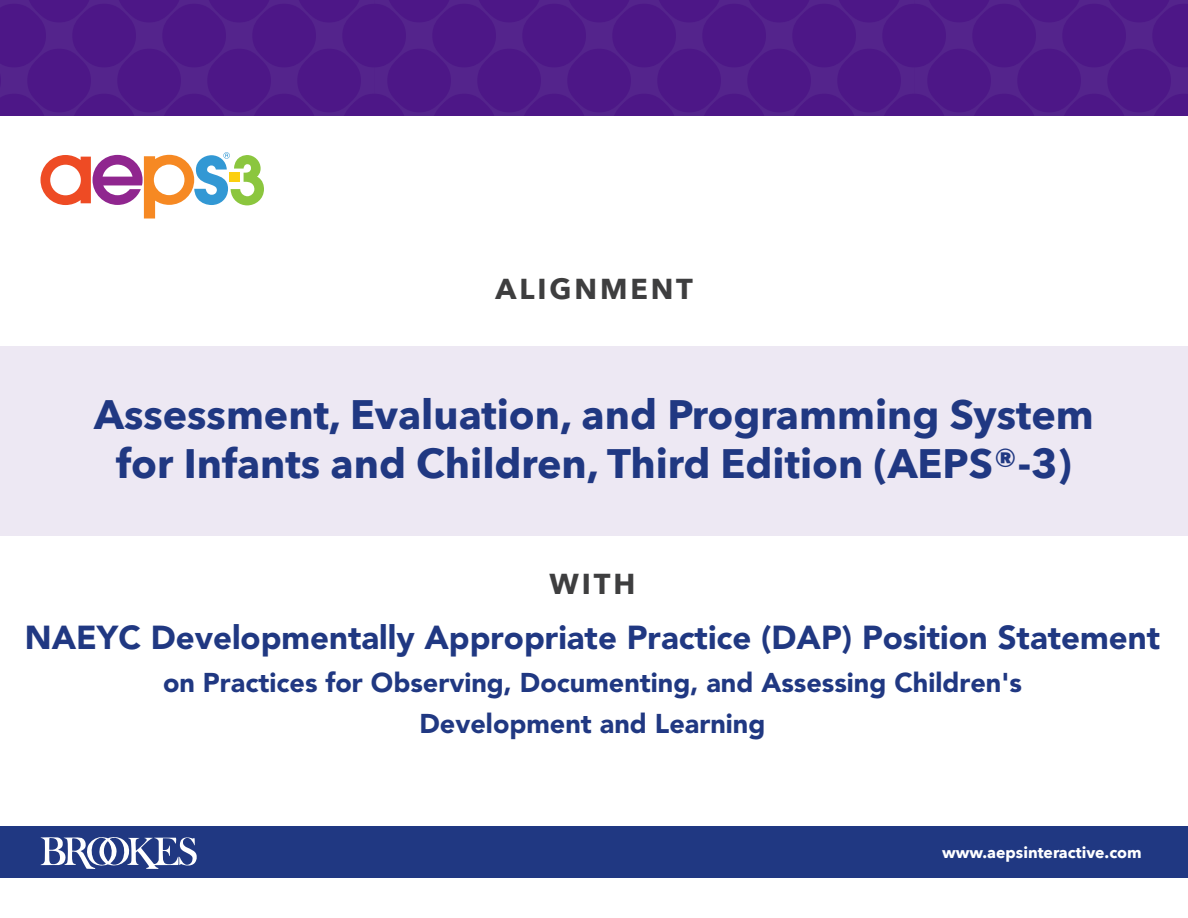
<style>
.page{position:relative;width:1188px;height:918px;background:#fff}
.page>*{position:absolute;margin:0;border:0;box-sizing:border-box;transform-origin:0 0}
.t1{font:700 41.1px/49.2px "Avenir Next";color:#203882;text-align:center}
.t2{font:900 33px "Avenir LT Std";color:#203882}
.t3{font:700 28.8px "Avenir Next";letter-spacing:.1em;color:#3e3e3f}
.t4{font:900 27px/40.8px "Avenir LT Std";color:#203882;text-align:center}
.t5{font:700 15.75px "Avenir Next";color:#fff}
</style>
<div class="page">
<div style="left:0;top:346px;width:1188px;height:190px;background:#ede8f3"></div>
<svg style="left:0;top:0;width:374px;height:116px;background:#4e1988"></svg>
<svg style="left:374px;top:0;width:540px;height:116px;background:#4e1988"></svg>
<svg style="left:914px;top:0;width:274px;height:116px;background:#4e1988"></svg>
<div style="left:0;top:826px;width:1188px;height:52px;background:#203882"></div>
<svg style="left:40px;top:837px;width:157px;height:32px"></svg>
<svg style="left:40px;top:152px;width:224px;height:67px"></svg>
<p class="t3" style="left:496px;top:264px;width:199px">ALIGNMENT</p>
<p class="t1" style="left:94px;top:389px;width:1001px">Assessment, Evaluation, and Programming System for Infants and Children, Third Edition (AEPS®-3)</p>
<p class="t3" style="left:550px;top:559px;width:87px">WITH</p>
<p class="t2" style="left:25px;top:617px;width:1137px">NAEYC Developmentally Appropriate Practice (DAP) Position Statement</p>
<p class="t4" style="left:163px;top:663px;width:860px">on Practices for Observing, Documenting, and Assessing Children's<br>Development and Learning</p>
<p class="t5" style="left:942px;top:839px;width:201px">www.aepsinteractive.com</p>
</div>
